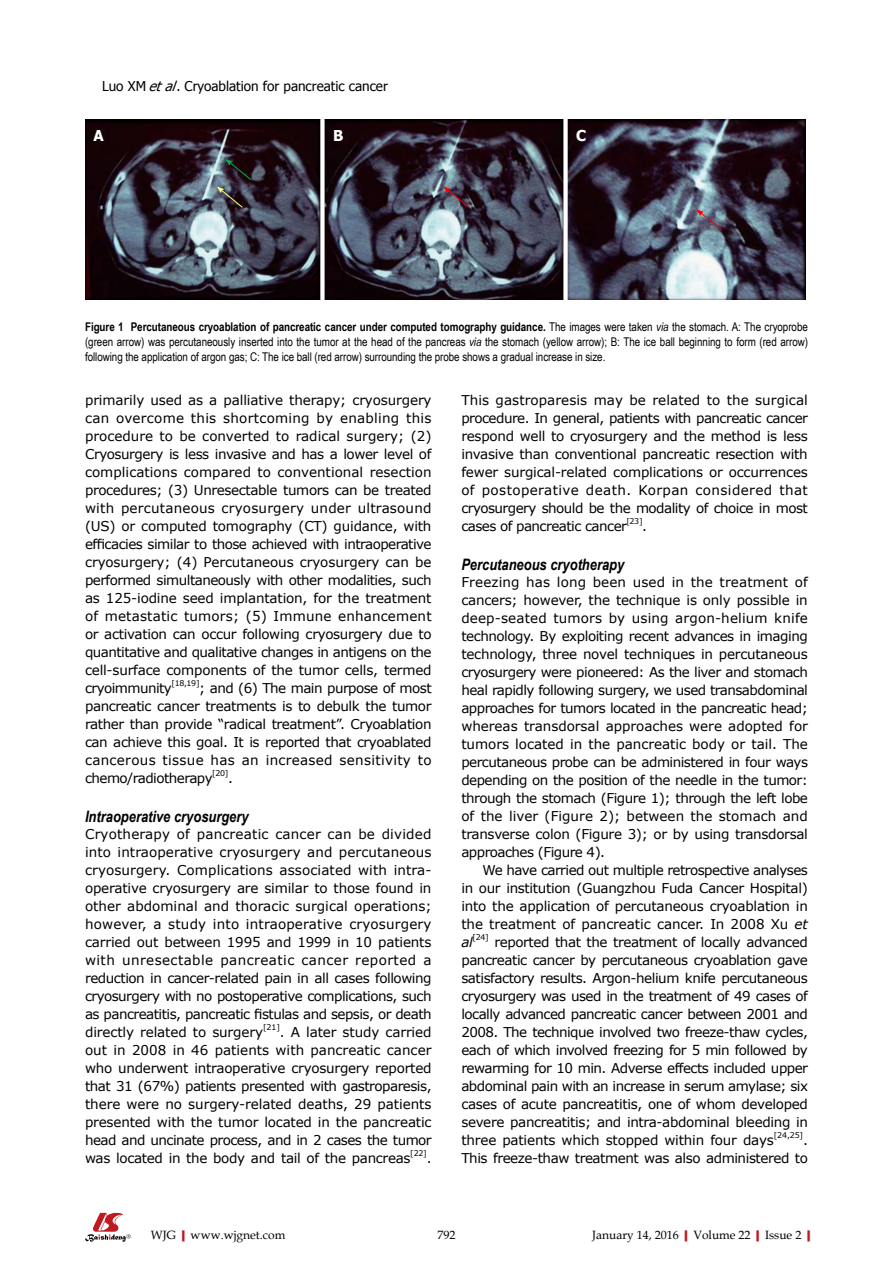
<style>
.page{position:relative;width:893px;height:1263px;background:#fff}
.page>*{position:absolute;margin:0;border:0;box-sizing:border-box;transform-origin:0 0}
.t1{font:italic 700 15.75px "Arial Narrow";color:#000}
.t2{font:700 15px "Tahoma";color:#fff}
.t3{font:13.5px/18px "Verdana";letter-spacing:-.02em;color:#000;text-align:justify}
.t4{font:13.5px "Verdana";letter-spacing:-.04em;color:#000}
.t5{font:13.5px "Verdana";letter-spacing:.01em;color:#000}
.t6{font:13.5px "Tahoma";color:#000}
.t7{font:13.5px "Verdana";color:#000}
.t8{font:italic 13.5px "Verdana";color:#000}
.t9{font:12px/15px "Arial Narrow";letter-spacing:-.005em;color:#000;text-align:justify}
.t10{font:12px "Book Antiqua";color:#000}
.t11{font:7.8px "Verdana";letter-spacing:-.03em;color:#000}
.s1{font-style:italic}
.s2{font-weight:700}
.s3{font-weight:700;color:#c01920}
</style>
<div class="page">
<svg style="left:85px;top:1213px;width:46px;height:29px"></svg>
<img style="left:85px;top:119px;width:720px;height:181px">
<div style="left:320px;top:119px;width:5px;height:185px;background:#fff"></div>
<div style="left:563px;top:117px;width:5px;height:185px;background:#fff"></div>
<svg style="left:226px;top:159px;width:25px;height:21px"></svg>
<svg style="left:218px;top:187px;width:25px;height:21px"></svg>
<svg style="left:444px;top:187px;width:25px;height:21px"></svg>
<svg style="left:697px;top:210px;width:25px;height:21px"></svg>
<p class="t6" style="left:102px;top:77px;width:287px">Luo XM <span class="s1">etal</span>. Cryoablation for pancreatic cancer</p>
<p class="t2" style="left:94px;top:125px;width:12px">A</p>
<p class="t2" style="left:333px;top:125px;width:12px">B</p>
<p class="t2" style="left:576px;top:125px;width:12px">C</p>
<p class="t9" style="left:85px;top:319px;width:725px"><span class="s2">Figure 1 Percutaneous cryoablation of pancreatic cancer under computed tomography guidance.</span> The images were taken <span class="s1">via</span> the stomach. A: The cryoprobe (green arrow) was percutaneously inserted into the tumor at the head of the pancreas <span class="s1">via</span> the stomach (yellow arrow); B: The ice ball beginning to form (red arrow) following the application of argon gas; C: The ice ball (red arrow) surrounding the probe shows a gradual increase in size.</p>
<p class="t3" style="left:85px;top:391px;width:348px">primarily used as a palliative therapy; cryosurgery can overcome this shortcoming by enabling this procedure to be converted to radical surgery; (2)<br>Cryosurgery is less invasive and has a lower level of complications compared to conventional resection procedures; (3) Unresectable tumors can be treated with percutaneous cryosurgery under ultrasound (US) or computed tomography (CT) guidance, with efficacies similar to those achieved with intraoperative cryosurgery; (4) Percutaneous cryosurgery can be performed simultaneously with other modalities, such as 125-iodine seed implantation, for the treatment of metastatic tumors; (5) Immune enhancement or activation can occur following cryosurgery due to quantitative and qualitative changes in antigens on the cell-surface components of the tumor cells, termed cryoimmunity</p>
<p class="t11" style="left:171px;top:678px;width:30px">[18,19]</p>
<p class="t3" style="left:85px;top:679px;width:348px;text-indent:114px">; and (6) The main purpose of most pancreatic cancer treatments is to debulk the tumor rather than provide “radical treatment”. Cryoablation can achieve this goal. It is reported that cryoablated cancerous tissue has an increased sensitivity to chemo/radiotherapy</p>
<p class="t11" style="left:212px;top:768px;width:18px">[20]</p>
<p class="t3" style="left:228px;top:769px;width:6px">.</p>
<p class="t1" style="left:85px;top:804px;width:165px">Intraoperative cryosurgery</p>
<p class="t3" style="left:85px;top:824px;width:348px;text-align:left">Cryotherapy of pancreatic cancer can be divided into intraoperative cryosurgery and percutaneous cryosurgery. Complications associated with intra&shy;operative cryosurgery are similar to those found in other abdominal and thoracic surgical operations; however, a study into intraoperative cryosurgery carried out between 1995 and 1999 in 10 patients with unresectable pancreatic cancer reported a reduction in cancer-related pain in all cases following cryosurgery with no postoperative complications, such as pancreatitis, pancreatic fistulas and sepsis, or death directly related to surgery</p>
<p class="t11" style="left:263px;top:1022px;width:18px">[21]</p>
<p class="t3" style="left:85px;top:1022px;width:348px;text-indent:195px">. A later study carried out in 2008 in 46 patients with pancreatic cancer who underwent intraoperative cryosurgery reported that 31 (67%) patients presented with gastroparesis, there were no surgery-related deaths, 29 patients presented with the tumor located in the pancreatic head and uncinate process, and in 2 cases the tumor was located in the body and tail of the pancreas</p>
<p class="t11" style="left:410px;top:1148px;width:18px">[22]</p>
<p class="t3" style="left:427px;top:1148px;width:6px">.</p>
<p class="t3" style="left:461px;top:391px;width:348px">This gastroparesis may be related to the surgical procedure. In general, patients with pancreatic cancer respond well to cryosurgery and the method is less invasive than conventional pancreatic resection with fewer surgical-related complications or occurrences of postoperative death. Korpan considered that cryosurgery should be the modality of choice in most cases of pancreatic cancer</p>
<p class="t11" style="left:626px;top:516px;width:18px">[23]</p>
<p class="t3" style="left:642px;top:517px;width:6px">.</p>
<p class="t1" style="left:461px;top:552px;width:164px">Percutaneous cryotherapy</p>
<p class="t5" style="left:461px;top:573px;width:348px">Freezing has long been used in the treatment of</p>
<p class="t3" style="left:461px;top:590px;width:348px">cancers; however, the technique is only possible in</p>
<p class="t5" style="left:461px;top:609px;width:348px">deep-seated tumors by using argon-helium knife</p>
<p class="t3" style="left:461px;top:626px;width:348px">technology. By exploiting recent advances in imaging</p>
<p class="t3" style="left:461px;top:644px;width:348px">technology, three novel techniques in percutaneous</p>
<p class="t4" style="left:461px;top:663px;width:348px">cryosurgery were pioneered: As the liver and stomach</p>
<p class="t4" style="left:461px;top:681px;width:348px">heal rapidly following surgery, we used transabdominal</p>
<p class="t4" style="left:461px;top:699px;width:348px">approaches for tumors located in the pancreatic head;</p>
<p class="t3" style="left:461px;top:716px;width:348px">whereas transdorsal approaches were adopted for</p>
<p class="t3" style="left:461px;top:734px;width:348px">tumors located in the pancreatic body or tail. The</p>
<p class="t4" style="left:461px;top:753px;width:348px">percutaneous probe can be administered in four ways</p>
<p class="t4" style="left:461px;top:771px;width:348px">depending on the position of the needle in the tumor:</p>
<p class="t4" style="left:461px;top:789px;width:348px">through the stomach (Figure 1); through the left lobe</p>
<p class="t7" style="left:461px;top:807px;width:348px">of the liver (Figure 2); between the stomach and</p>
<p class="t3" style="left:461px;top:824px;width:348px">transverse colon (Figure 3); or by using transdorsal</p>
<p class="t4" style="left:461px;top:843px;width:145px">approaches (Figure 4).</p>
<p class="t4" style="left:483px;top:861px;width:327px">We have carried out multiple retrospective analyses</p>
<p class="t3" style="left:461px;top:878px;width:348px">in our institution (Guangzhou Fuda Cancer Hospital)</p>
<p class="t3" style="left:461px;top:896px;width:348px">into the application of percutaneous cryoablation in</p>
<p class="t3" style="left:461px;top:914px;width:348px">the treatment of pancreatic cancer. In 2008 Xu <span class="s1">et</span></p>
<p class="t8" style="left:461px;top:933px;width:13px">al</p>
<p class="t11" style="left:472px;top:932px;width:18px">[24]</p>
<p class="t3" style="left:461px;top:932px;width:348px;text-indent:33px">reported that the treatment of locally advanced pancreatic cancer by percutaneous cryoablation gave satisfactory results. Argon-helium knife percutaneous cryosurgery was used in the treatment of 49 cases of locally advanced pancreatic cancer between 2001 and 2008. The technique involved two freeze-thaw cycles, each of which involved freezing for 5 min followed by rewarming for 10 min. Adverse effects included upper abdominal pain with an increase in serum amylase; six cases of acute pancreatitis, one of whom developed severe pancreatitis; and intra-abdominal bleeding in three patients which stopped within four days</p>
<p class="t11" style="left:774px;top:1130px;width:31px">[24,25]</p>
<p class="t3" style="left:461px;top:1130px;width:348px;text-align:right">.<br>This freeze-thaw treatment was also administered to</p>
<p class="t10" style="left:151px;top:1226px;width:136px">WJG<span class="s3">|</span>www.wjgnet.com</p>
<p class="t10" style="left:437px;top:1226px;width:19px">792</p>
<p class="t10" style="left:592px;top:1226px;width:225px">January 14, 2016<span class="s3">|</span>Volume 22<span class="s3">|</span>Issue 2<span class="s3">|</span></p>
</div>
